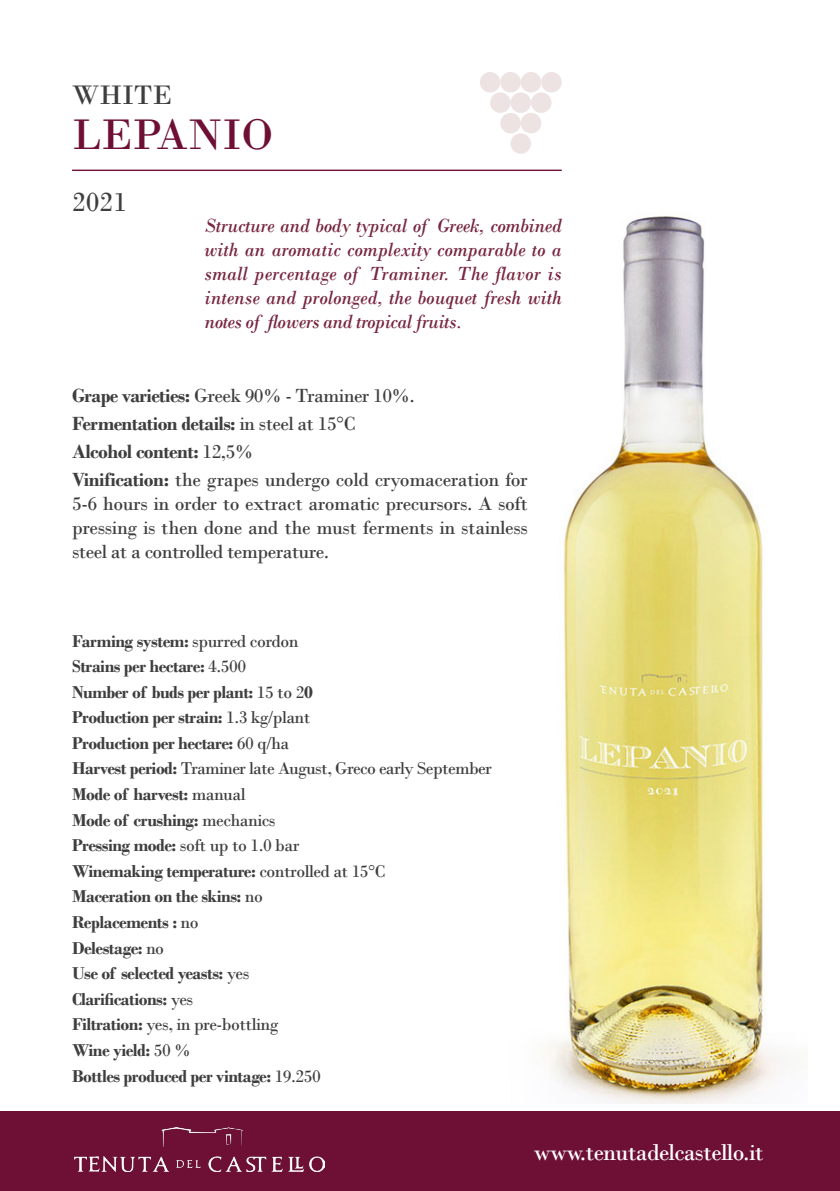
<style>
.page{position:relative;width:840px;height:1191px;background:#fff}
.page>*{position:absolute;margin:0;border:0;box-sizing:border-box;transform-origin:0 0}
.t1{font:45px "Bodoni";color:#6e0f35}
.t2{font:28.2px "Bodoni";color:#3e3e3f}
.t3{font:24px "Bodoni";letter-spacing:-.03em;color:#fff}
.t4{font:20px/24px "Bodoni";letter-spacing:-.03em;color:#3e3e3f;text-align:justify}
.t5{font:italic 20px/24px "Bodoni";letter-spacing:-.03em;color:#782740;text-align:justify}
.t6{font:700 20px "Bodoni";letter-spacing:-.03em;color:#3e3e3f}
.t7{font:700 18px "Bodoni";letter-spacing:-.03em;color:#3e3e3f}
.t8{font:18px "Bodoni";letter-spacing:-.04em;color:#3e3e3f}
.s1{font-weight:700}
.s2{font-weight:400}
</style>
<div class="page">
<img style="left:546px;top:215px;width:251px;height:888px">
<div style="left:0;top:1111px;width:839px;height:80px;background:#6e0f35"></div>
<hr style="left:72px;top:170px;width:489px;height:1px;background:#6e0f35">
<div style="left:479px;top:72px;width:21px;height:20px;background:#ede3e3;border-radius:50%"></div>
<div style="left:500px;top:72px;width:20px;height:20px;background:#ede3e3;border-radius:50%"></div>
<div style="left:520px;top:72px;width:21px;height:20px;background:#ede3e3;border-radius:50%"></div>
<div style="left:541px;top:72px;width:20px;height:20px;background:#ede3e3;border-radius:50%"></div>
<div style="left:490px;top:92px;width:20px;height:21px;background:#ede3e3;border-radius:50%"></div>
<div style="left:510px;top:92px;width:20px;height:21px;background:#ede3e3;border-radius:50%"></div>
<div style="left:530px;top:92px;width:21px;height:21px;background:#ede3e3;border-radius:50%"></div>
<div style="left:500px;top:113px;width:20px;height:20px;background:#ede3e3;border-radius:50%"></div>
<div style="left:520px;top:113px;width:21px;height:20px;background:#ede3e3;border-radius:50%"></div>
<div style="left:510px;top:133px;width:20px;height:21px;background:#ede3e3;border-radius:50%"></div>
<img style="left:74px;top:1127px;width:250px;height:44px">
<p class="t2" style="left:72px;top:78px;width:101px">WHITE</p>
<p class="t1" style="left:72px;top:107px;width:203px">LEPANIO</p>
<p class="t2" style="left:72px;top:185px;width:57px">2021</p>
<p class="t5" style="left:204px;top:214px;width:359px">Structure and body typical of Greek, combined with an aromatic complexity comparable to a small percentage of Traminer. The flavor is intense and prolonged, the bouquet fresh with notes of flowers and tropical fruits.</p>
<p class="t4" style="left:72px;top:384px;width:344px"><span class="s1">Grape varieties:</span> Greek 90% - Traminer 10%.</p>
<p class="t6" style="left:72px;top:412px;width:285px">Fermentation details: <span class="s2">in steel at 15°C</span></p>
<p class="t6" style="left:72px;top:440px;width:183px">Alcohol content: <span class="s2">12,5%</span></p>
<p class="t4" style="left:72px;top:468px;width:457px"><span class="s1">Vinification:</span> the grapes undergo cold cryomaceration for 5-6 hours in order to extract aromatic precursors. A soft pressing is then done and the must ferments in stainless steel at a controlled temperature.</p>
<p class="t7" style="left:72px;top:630px;width:228px">Farming system: <span class="s2">spurred cordon</span></p>
<p class="t7" style="left:72px;top:655px;width:175px">Strains per hectare: <span class="s2">4.500</span></p>
<p class="t7" style="left:72px;top:681px;width:242px">Number of buds per plant: <span class="s2">15 to 2</span>0</p>
<p class="t7" style="left:72px;top:707px;width:240px">Production per strain: <span class="s2">1.3 kg/plant</span></p>
<p class="t7" style="left:72px;top:732px;width:218px">Production per hectare: <span class="s2">60 q/ha</span></p>
<p class="t8" style="left:72px;top:758px;width:421px"><span class="s1">Harvest period:</span> Traminer late August, Greco early September</p>
<p class="t7" style="left:72px;top:783px;width:175px">Mode of harvest: <span class="s2">manual</span></p>
<p class="t7" style="left:72px;top:809px;width:205px">Mode of crushing: <span class="s2">mechanics</span></p>
<p class="t8" style="left:72px;top:834px;width:229px"><span class="s1">Pressing mode:</span> soft up to 1.0 bar</p>
<p class="t7" style="left:72px;top:860px;width:315px">Winemaking temperature: <span class="s2">controlled at 15°C</span></p>
<p class="t7" style="left:72px;top:886px;width:192px">Maceration on the skins: <span class="s2">no</span></p>
<p class="t7" style="left:72px;top:911px;width:128px">Replacements : <span class="s2">no</span></p>
<p class="t7" style="left:72px;top:937px;width:93px">Delestage: <span class="s2">no</span></p>
<p class="t7" style="left:72px;top:962px;width:179px">Use of selected yeasts: <span class="s2">yes</span></p>
<p class="t7" style="left:72px;top:988px;width:123px">Clarifications: <span class="s2">yes</span></p>
<p class="t8" style="left:72px;top:1014px;width:208px"><span class="s1">Filtration:</span> yes, in pre-bottling</p>
<p class="t7" style="left:72px;top:1039px;width:120px">Wine yield: <span class="s2">50 %</span></p>
<p class="t7" style="left:72px;top:1065px;width:250px">Bottles produced per vintage: <span class="s2">19.250</span></p>
<p class="t3" style="left:533px;top:1137px;width:231px">www.tenutadelcastello.it</p>
</div>
